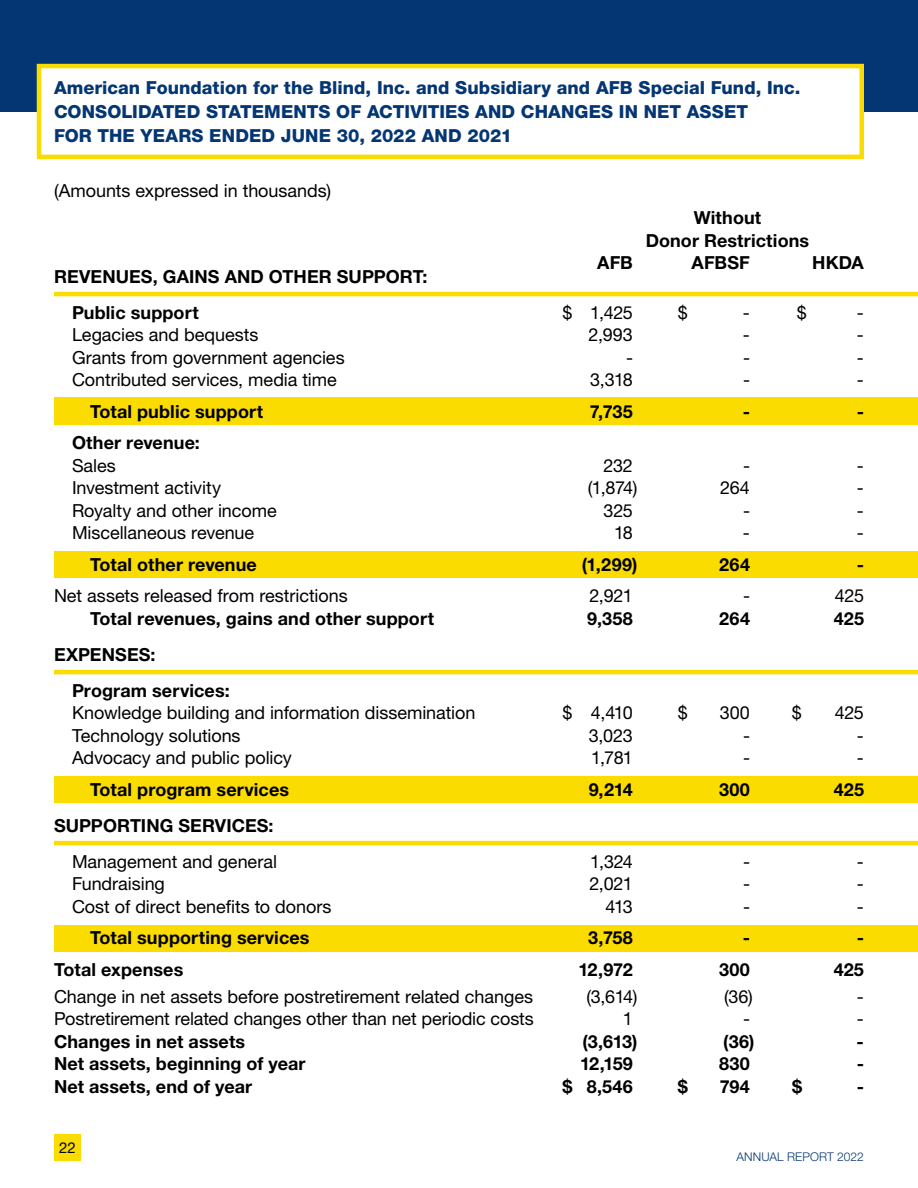
<style>
.page{position:relative;width:918px;height:1188px;background:#fff}
.page>*{position:absolute;margin:0;border:0;box-sizing:border-box;transform-origin:0 0}
.t1{font:18px "Helvetica Neue LT Std";letter-spacing:-.005em;color:#000}
.t2{font:700 18px "Helvetica Neue LT Std";letter-spacing:.005em;color:#000}
.t3{font:800 18px "Helvetica Neue LT Std";letter-spacing:.005em;color:#043673}
.t4{font:15px "Helvetica Neue LT Std";color:#000}
.t5{font:300 12px "Helvetica Neue LT Std";letter-spacing:.01em;color:#043673}
</style>
<div class="page">
<div style="left:54px;top:1134px;width:27px;height:27px;background:#fbdc00"></div>
<div style="left:54px;top:398px;width:864px;height:27px;background:#fbdc00"></div>
<div style="left:54px;top:551px;width:864px;height:27px;background:#fbdc00"></div>
<div style="left:54px;top:776px;width:864px;height:27px;background:#fbdc00"></div>
<div style="left:54px;top:925px;width:864px;height:27px;background:#fbdc00"></div>
<div style="left:0;top:0;width:918px;height:111px;background:#043673"></div>
<svg style="left:34px;top:63px;width:832px;height:97px"></svg>
<hr style="left:54px;top:292px;width:864px;height:4px;background:#fbdc00">
<hr style="left:54px;top:670px;width:864px;height:4px;background:#fbdc00">
<hr style="left:54px;top:841px;width:864px;height:4px;background:#fbdc00">
<p class="t3" style="left:54px;top:77px;width:748px">American Foundation for the Blind, Inc. and Subsidiary and AFB Special Fund, Inc.</p>
<p class="t3" style="left:54px;top:101px;width:696px">CONSOLIDATED STATEMENTS OF ACTIVITIES AND CHANGES IN NET ASSET</p>
<p class="t3" style="left:54px;top:125px;width:460px">FOR THE YEARS ENDED JUNE 30, 2022 AND 2021</p>
<p class="t1" style="left:54px;top:180px;width:279px">(Amounts expressed in thousands)</p>
<p class="t2" style="left:694px;top:207px;width:69px">Without</p>
<p class="t2" style="left:646px;top:229px;width:165px">Donor Restrictions</p>
<p class="t2" style="left:597px;top:252px;width:37px">AFB</p>
<p class="t2" style="left:692px;top:252px;width:60px">AFBSF</p>
<p class="t2" style="left:812px;top:252px;width:53px">HKDA</p>
<p class="t2" style="left:54px;top:265px;width:375px">REVENUES, GAINS AND OTHER SUPPORT:</p>
<p class="t2" style="left:72px;top:301px;width:128px">Public support</p>
<p class="t1" style="left:562px;top:302px;width:72px">$ 1,425</p>
<p class="t1" style="left:678px;top:302px;width:12px">$</p>
<p class="t1" style="left:743px;top:302px;width:9px">-</p>
<p class="t1" style="left:797px;top:302px;width:12px">$</p>
<p class="t1" style="left:857px;top:302px;width:9px">-</p>
<p class="t1" style="left:72px;top:324px;width:188px">Legacies and bequests</p>
<p class="t1" style="left:589px;top:324px;width:46px">2,993</p>
<p class="t1" style="left:743px;top:324px;width:9px">-</p>
<p class="t1" style="left:857px;top:324px;width:9px">-</p>
<p class="t1" style="left:72px;top:347px;width:274px">Grants from government agencies</p>
<p class="t1" style="left:626px;top:347px;width:9px">-</p>
<p class="t1" style="left:743px;top:347px;width:9px">-</p>
<p class="t1" style="left:857px;top:347px;width:9px">-</p>
<p class="t1" style="left:72px;top:369px;width:266px">Contributed services, media time</p>
<p class="t1" style="left:590px;top:369px;width:44px">3,318</p>
<p class="t1" style="left:743px;top:369px;width:9px">-</p>
<p class="t1" style="left:857px;top:369px;width:9px">-</p>
<p class="t2" style="left:90px;top:400px;width:175px">Total public support</p>
<p class="t2" style="left:590px;top:400px;width:45px">7,735</p>
<p class="t2" style="left:743px;top:400px;width:9px">-</p>
<p class="t2" style="left:857px;top:400px;width:9px">-</p>
<p class="t2" style="left:72px;top:432px;width:129px">Other revenue:</p>
<p class="t1" style="left:72px;top:455px;width:45px">Sales</p>
<p class="t1" style="left:603px;top:455px;width:31px">232</p>
<p class="t1" style="left:743px;top:455px;width:9px">-</p>
<p class="t1" style="left:857px;top:455px;width:9px">-</p>
<p class="t1" style="left:72px;top:477px;width:151px">Investment activity</p>
<p class="t1" style="left:588px;top:477px;width:51px">(1,874)</p>
<p class="t1" style="left:720px;top:477px;width:31px">264</p>
<p class="t1" style="left:857px;top:477px;width:9px">-</p>
<p class="t1" style="left:72px;top:500px;width:206px">Royalty and other income</p>
<p class="t1" style="left:604px;top:500px;width:31px">325</p>
<p class="t1" style="left:743px;top:500px;width:9px">-</p>
<p class="t1" style="left:857px;top:500px;width:9px">-</p>
<p class="t1" style="left:72px;top:522px;width:184px">Miscellaneous revenue</p>
<p class="t1" style="left:614px;top:522px;width:20px">18</p>
<p class="t1" style="left:743px;top:522px;width:9px">-</p>
<p class="t1" style="left:857px;top:522px;width:9px">-</p>
<p class="t2" style="left:90px;top:553px;width:168px">Total other revenue</p>
<p class="t2" style="left:582px;top:553px;width:57px">(1,299)</p>
<p class="t2" style="left:719px;top:553px;width:32px">264</p>
<p class="t2" style="left:857px;top:553px;width:9px">-</p>
<p class="t1" style="left:54px;top:585px;width:295px">Net assets released from restrictions</p>
<p class="t1" style="left:589px;top:585px;width:45px">2,921</p>
<p class="t1" style="left:743px;top:585px;width:9px">-</p>
<p class="t1" style="left:835px;top:585px;width:31px">425</p>
<p class="t2" style="left:90px;top:607px;width:346px">Total revenues, gains and other support</p>
<p class="t2" style="left:587px;top:607px;width:47px">9,358</p>
<p class="t2" style="left:719px;top:607px;width:32px">264</p>
<p class="t2" style="left:834px;top:607px;width:32px">425</p>
<p class="t2" style="left:54px;top:643px;width:103px">EXPENSES:</p>
<p class="t2" style="left:72px;top:679px;width:159px">Program services:</p>
<p class="t1" style="left:72px;top:702px;width:405px">Knowledge building and information dissemination</p>
<p class="t1" style="left:562px;top:702px;width:72px">$ 4,410</p>
<p class="t1" style="left:678px;top:702px;width:12px">$</p>
<p class="t1" style="left:720px;top:702px;width:32px">300</p>
<p class="t1" style="left:792px;top:702px;width:12px">$</p>
<p class="t1" style="left:835px;top:702px;width:31px">425</p>
<p class="t1" style="left:72px;top:725px;width:170px">Technology solutions</p>
<p class="t1" style="left:589px;top:725px;width:46px">3,023</p>
<p class="t1" style="left:743px;top:725px;width:9px">-</p>
<p class="t1" style="left:857px;top:725px;width:9px">-</p>
<p class="t1" style="left:72px;top:747px;width:221px">Advocacy and public policy</p>
<p class="t1" style="left:591px;top:747px;width:43px">1,781</p>
<p class="t1" style="left:743px;top:747px;width:9px">-</p>
<p class="t1" style="left:857px;top:747px;width:9px">-</p>
<p class="t2" style="left:90px;top:778px;width:201px">Total program services</p>
<p class="t2" style="left:589px;top:778px;width:46px">9,214</p>
<p class="t2" style="left:719px;top:778px;width:32px">300</p>
<p class="t2" style="left:834px;top:778px;width:32px">425</p>
<p class="t2" style="left:54px;top:814px;width:221px">SUPPORTING SERVICES:</p>
<p class="t1" style="left:72px;top:851px;width:207px">Management and general</p>
<p class="t1" style="left:590px;top:851px;width:44px">1,324</p>
<p class="t1" style="left:743px;top:851px;width:9px">-</p>
<p class="t1" style="left:857px;top:851px;width:9px">-</p>
<p class="t1" style="left:72px;top:873px;width:94px">Fundraising</p>
<p class="t1" style="left:590px;top:873px;width:45px">2,021</p>
<p class="t1" style="left:743px;top:873px;width:9px">-</p>
<p class="t1" style="left:857px;top:873px;width:9px">-</p>
<p class="t1" style="left:72px;top:896px;width:261px">Cost of direct benefits to donors</p>
<p class="t1" style="left:605px;top:896px;width:29px">413</p>
<p class="t1" style="left:743px;top:896px;width:9px">-</p>
<p class="t1" style="left:857px;top:896px;width:9px">-</p>
<p class="t2" style="left:90px;top:927px;width:221px">Total supporting services</p>
<p class="t2" style="left:588px;top:927px;width:46px">3,758</p>
<p class="t2" style="left:743px;top:927px;width:9px">-</p>
<p class="t2" style="left:857px;top:927px;width:9px">-</p>
<p class="t2" style="left:54px;top:958px;width:131px">Total expenses</p>
<p class="t2" style="left:578px;top:958px;width:56px">12,972</p>
<p class="t2" style="left:719px;top:958px;width:32px">300</p>
<p class="t2" style="left:834px;top:958px;width:32px">425</p>
<p class="t1" style="left:54px;top:986px;width:481px">Change in net assets before postretirement related changes</p>
<p class="t1" style="left:586px;top:986px;width:53px">(3,614)</p>
<p class="t1" style="left:724px;top:986px;width:30px">(36)</p>
<p class="t1" style="left:857px;top:986px;width:9px">-</p>
<p class="t1" style="left:54px;top:1008px;width:481px">Postretirement related changes other than net periodic costs</p>
<p class="t1" style="left:623px;top:1008px;width:12px">1</p>
<p class="t1" style="left:743px;top:1008px;width:9px">-</p>
<p class="t1" style="left:857px;top:1008px;width:9px">-</p>
<p class="t2" style="left:54px;top:1030px;width:193px">Changes in net assets</p>
<p class="t2" style="left:582px;top:1030px;width:57px">(3,613)</p>
<p class="t2" style="left:723px;top:1030px;width:33px">(36)</p>
<p class="t2" style="left:857px;top:1030px;width:9px">-</p>
<p class="t2" style="left:54px;top:1053px;width:253px">Net assets, beginning of year</p>
<p class="t2" style="left:580px;top:1053px;width:54px">12,159</p>
<p class="t2" style="left:719px;top:1053px;width:32px">830</p>
<p class="t2" style="left:857px;top:1053px;width:9px">-</p>
<p class="t2" style="left:54px;top:1075px;width:200px">Net assets, end of year</p>
<p class="t2" style="left:562px;top:1075px;width:72px">$ 8,546</p>
<p class="t2" style="left:678px;top:1075px;width:12px">$</p>
<p class="t2" style="left:720px;top:1075px;width:32px">794</p>
<p class="t2" style="left:792px;top:1075px;width:12px">$</p>
<p class="t2" style="left:857px;top:1075px;width:9px">-</p>
<p class="t4" style="left:59px;top:1139px;width:18px">22</p>
<p class="t5" style="left:736px;top:1149px;width:129px">ANNUAL REPORT 2022</p>
</div>
